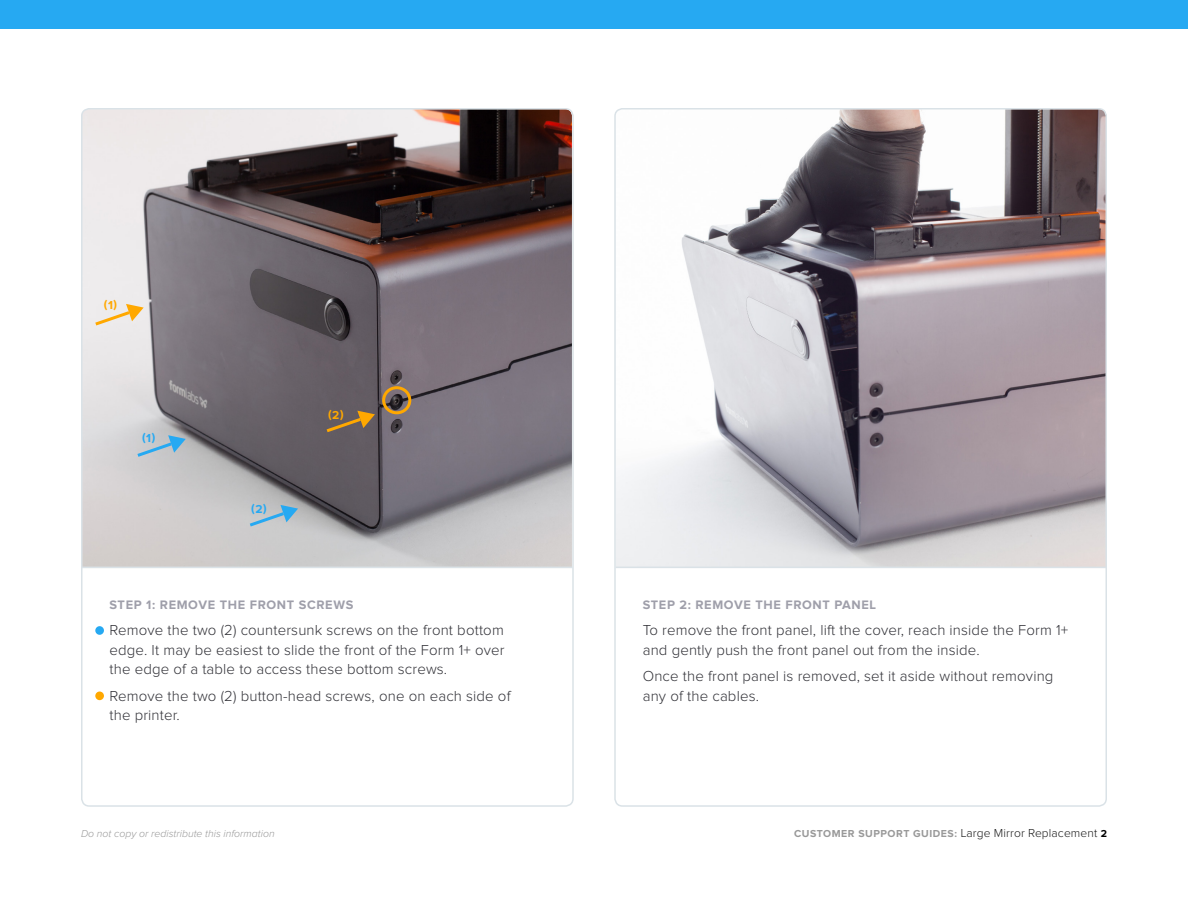
<style>
.page{position:relative;width:1188px;height:918px;background:#fff}
.page>*{position:absolute;margin:0;border:0;box-sizing:border-box;transform-origin:0 0}
.t1{font:300 15px/19.5px "Proxima Nova";letter-spacing:.01em;color:#323238}
.t2{font:700 12.75px "Proxima Nova";letter-spacing:.05em;color:#9f9faa}
.t3{font:700 12px "Proxima Nova";color:#ffa800}
.t4{font:700 12px "Proxima Nova";color:#26a9f2}
.t5{font:700 10.5px "Proxima Nova";letter-spacing:.05em;color:#999}
.t6{font:italic 300 10.5px "Proxima Nova";color:#999}
.s1{font-weight:300;font-size:12px;color:#1a1a1a}
.s2{color:#000}
</style>
<div class="page">
<div style="left:0;top:0;width:1188px;height:28px;background:#26a9f2"></div>
<img style="left:84px;top:111px;width:487px;height:456px">
<hr style="left:81px;top:567px;width:491px;height:1px;background:#dae2e7">
<div style="left:81px;top:108px;width:493px;height:699px;border:2px solid #dae2e7;border-radius:8px"></div>
<div style="left:95px;top:692px;width:9px;height:8px;background:#ffa800;border-radius:50%"></div>
<div style="left:95px;top:626px;width:9px;height:9px;background:#26a9f2;border-radius:50%"></div>
<svg style="left:246px;top:505px;width:52px;height:24px"></svg>
<svg style="left:323px;top:411px;width:52px;height:24px"></svg>
<svg style="left:134px;top:435px;width:52px;height:24px"></svg>
<svg style="left:92px;top:304px;width:52px;height:24px"></svg>
<div style="left:382px;top:386px;width:29px;height:28px;border:3px solid #ffa800;border-radius:50%"></div>
<img style="left:617px;top:111px;width:487px;height:456px">
<hr style="left:616px;top:567px;width:491px;height:1px;background:#dae2e7">
<div style="left:614px;top:108px;width:493px;height:699px;border:2px solid #dae2e7;border-radius:8px"></div>
<p class="t3" style="left:104px;top:299px;width:15px">(1)</p>
<p class="t4" style="left:142px;top:432px;width:15px">(1)</p>
<p class="t4" style="left:251px;top:503px;width:17px">(2)</p>
<p class="t3" style="left:328px;top:409px;width:17px">(2)</p>
<p class="t2" style="left:110px;top:599px;width:245px">STEP 1: REMOVE THE FRONT SCREWS</p>
<p class="t1" style="left:110px;top:621px;width:397px;text-align:justify">Remove the two (2) countersunk screws on the front bottom edge. It may be easiest to slide the front of the Form 1+ over the edge of a table to access these bottom screws.</p>
<p class="t1" style="left:110px;top:687px;width:403px">Remove the two (2) button-head screws, one on each side of the printer.</p>
<p class="t2" style="left:643px;top:599px;width:235px">STEP 2: REMOVE THE FRONT PANEL</p>
<p class="t1" style="left:643px;top:621px;width:427px">To remove the front panel, lift the cover, reach inside the Form 1+ and gently push the front panel out from the inside.</p>
<p class="t1" style="left:643px;top:667px;width:412px">Once the front panel is removed, set it aside without removing any of the cables.</p>
<p class="t6" style="left:81px;top:829px;width:195px">Do not copy or redistribute this information</p>
<p class="t5" style="left:794px;top:829px;width:314px">CUSTOMER SUPPORT GUIDES: <span class="s1">Large Mirror Replacement</span> <span class="s2">2</span></p>
</div>
